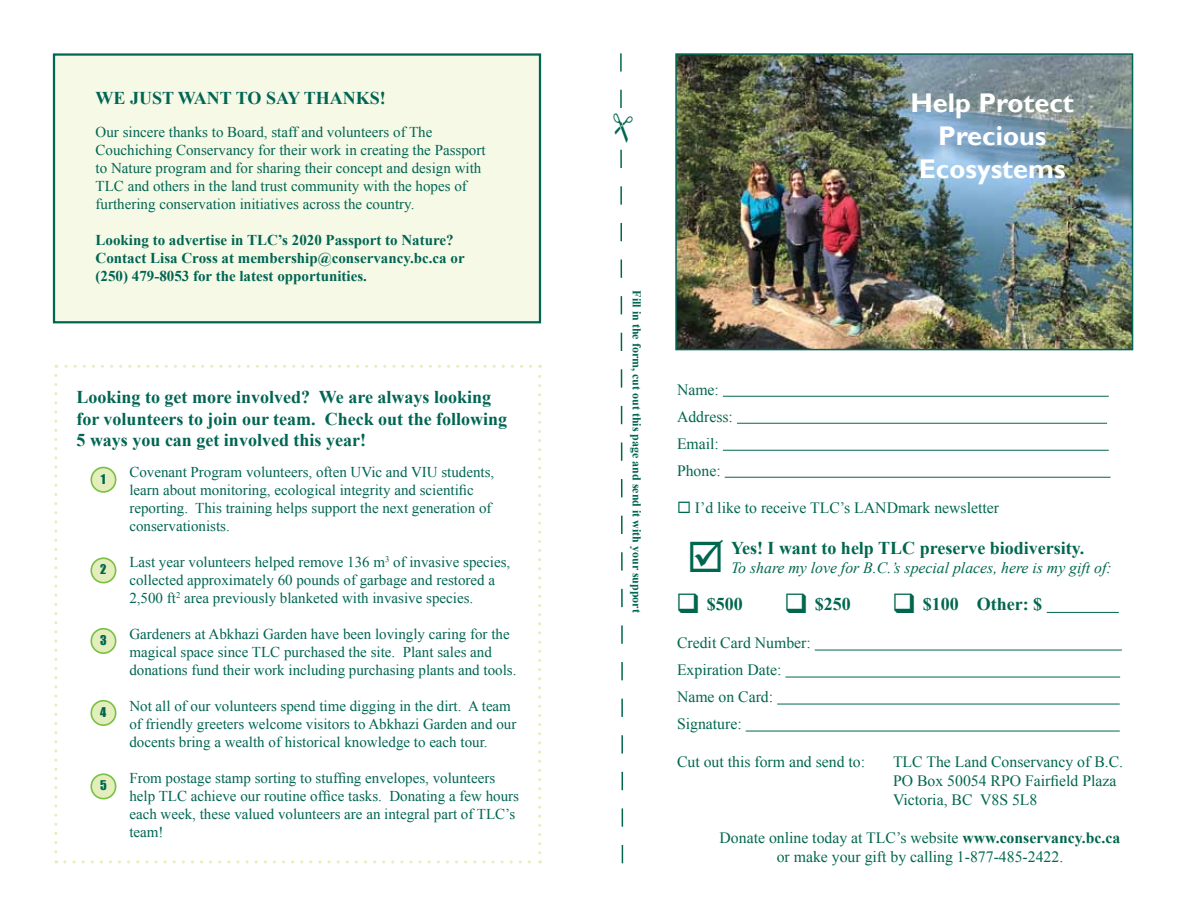
<style>
.page{position:relative;width:1188px;height:918px;background:#fff}
.page>*{position:absolute;margin:0;border:0;box-sizing:border-box;transform-origin:0 0}
.t1{font:700 27px/33px "Gill Sans";color:#fff;text-align:center}
.t2{font:700 18px/21.6px "Times New Roman";color:#006553}
.t3{font:700 18px "Times New Roman";color:#00674e}
.t4{font:15.75px/27px "Times New Roman";color:#00674e}
.t5{font:italic 15.75px "Times New Roman";color:#00674e}
.t6{font:15px/18px "Times New Roman";color:#006553}
.t7{font:700 15px/18px "Times New Roman";color:#006553}
.t8{font:12.3px "Impact";color:#00674e}
.t9{font:700 12px "Times New Roman";color:#006553}
.s1{font-weight:700}
</style>
<div class="page">
<svg style="left:54px;top:375px;width:3px;height:488px"></svg>
<svg style="left:65px;top:860px;width:476px;height:3px"></svg>
<svg style="left:538px;top:365px;width:3px;height:488px"></svg>
<svg style="left:56px;top:365px;width:475px;height:3px"></svg>
<div style="left:53px;top:53px;width:488px;height:270px;background:#f6f9e6;border:2px solid #006553"></div>
<div style="left:91px;top:467px;width:25px;height:25px;background:#e4eebd;border-radius:50%"></div>
<div style="left:90px;top:467px;width:26px;height:26px;border:2px solid #7ac144;border-radius:50%"></div>
<div style="left:91px;top:558px;width:25px;height:25px;background:#e4eebd;border-radius:50%"></div>
<div style="left:90px;top:557px;width:26px;height:26px;border:2px solid #7ac144;border-radius:50%"></div>
<div style="left:91px;top:629px;width:25px;height:24px;background:#e4eebd;border-radius:50%"></div>
<div style="left:90px;top:628px;width:26px;height:26px;border:2px solid #7ac144;border-radius:50%"></div>
<div style="left:91px;top:701px;width:25px;height:24px;background:#e4eebd;border-radius:50%"></div>
<div style="left:90px;top:700px;width:26px;height:26px;border:2px solid #7ac144;border-radius:50%"></div>
<div style="left:91px;top:774px;width:25px;height:25px;background:#e4eebd;border-radius:50%"></div>
<div style="left:90px;top:773px;width:26px;height:26px;border:2px solid #7ac144;border-radius:50%"></div>
<hr style="left:723px;top:396px;width:386px;height:1px;background:#00674e">
<hr style="left:737px;top:423px;width:370px;height:1px;background:#00674e">
<hr style="left:723px;top:450px;width:386px;height:1px;background:#00674e">
<hr style="left:725px;top:477px;width:386px;height:1px;background:#00674e">
<hr style="left:815px;top:650px;width:307px;height:1px;background:#00674e">
<hr style="left:785px;top:677px;width:335px;height:1px;background:#00674e">
<hr style="left:777px;top:704px;width:343px;height:1px;background:#00674e">
<hr style="left:746px;top:731px;width:374px;height:1px;background:#00674e">
<hr style="left:1047px;top:612px;width:72px;height:1px;background:#00674e">
<img style="left:678px;top:56px;width:452px;height:291px">
<div style="left:675px;top:53px;width:458px;height:297px;border:2px solid #006553"></div>
<svg style="left:620px;top:53px;width:4px;height:811px"></svg>
<p class="t2" style="left:96px;top:87px;width:292px">WE JUST WANT TO SAY THANKS!</p>
<p class="t6" style="left:96px;top:123px;width:391px">Our sincere thanks to Board, staff and volunteers of The Couchiching Conservancy for their work in creating the Passport to Nature program and for sharing their concept and design with TLC and others in the land trust community with the hopes of furthering conservation initiatives across the country.</p>
<p class="t7" style="left:96px;top:230px;width:371px">Looking to advertise in TLC’s 2020 Passport to Nature?<br>Contact Lisa Cross at membership@conservancy.bc.ca or (250) 479-8053 for the latest opportunities.</p>
<p class="t2" style="left:76px;top:386px;width:432px">Looking to get more involved? We are always looking for volunteers to join our team. Check out the following<br>5 ways you can get involved this year!</p>
<p class="t8" style="left:101px;top:469px;width:6px">1</p>
<p class="t6" style="left:129px;top:463px;width:366px">Covenant Program volunteers, often UVic and VIU students, learn about monitoring, ecological integrity and scientific reporting. This training helps support the next generation of conservationists.</p>
<p class="t6" style="left:129px;top:553px;width:382px">Last year volunteers helped remove 136 m<sup>3</sup> of invasive species, collected approximately 60 pounds of garbage and restored a<br>2,500 ft<sup>2</sup> area previously blanketed with invasive species.</p>
<p class="t6" style="left:129px;top:625px;width:389px">Gardeners at Abkhazi Garden have been lovingly caring for the magical space since TLC purchased the site. Plant sales and donations fund their work including purchasing plants and tools.</p>
<p class="t6" style="left:129px;top:697px;width:388px">Not all of our volunteers spend time digging in the dirt. A team of friendly greeters welcome visitors to Abkhazi Garden and our docents bring a wealth of historical knowledge to each tour.</p>
<p class="t6" style="left:129px;top:769px;width:391px">From postage stamp sorting to stuffing envelopes, volunteers help TLC achieve our routine office tasks. Donating a few hours each week, these valued volunteers are an integral part of TLC’s team!</p>
<p class="t8" style="left:100px;top:560px;width:8px">2</p>
<p class="t8" style="left:100px;top:630px;width:8px">3</p>
<p class="t8" style="left:100px;top:702px;width:8px">4</p>
<p class="t8" style="left:100px;top:776px;width:8px">5</p>
<h1 class="t1" style="left:910px;top:87px;width:165px">Help Protect<br>Precious<br>Ecosystems</h1>
<p class="t9" style="left:645px;top:290px;width:324px;rotate:90deg">Fill in the form, cut out this page and send it with your support</p>
<p class="t4" style="left:677px;top:376px;width:57px">Name:<br>Address:<br>Email:<br>Phone:</p>
<p class="t4" style="left:677px;top:494px;width:324px">◻ I’d like to receive TLC’s LANDmark newsletter</p>
<p class="t3" style="left:731px;top:535px;width:355px">Yes! I want to help TLC preserve biodiversity.</p>
<p class="t5" style="left:731px;top:557px;width:382px">To share my love for B.C.’s special places, here is my gift of:</p>
<p class="t3" style="left:676px;top:592px;width:68px">❑ $500</p>
<p class="t3" style="left:784px;top:592px;width:68px">❑ $250</p>
<p class="t3" style="left:892px;top:592px;width:152px">❑ $100 Other: $</p>
<p class="t4" style="left:677px;top:629px;width:135px">Credit Card Number:<br>Expiration Date:<br>Name on Card:<br>Signature:</p>
<p class="t4" style="left:677px;top:748px;width:190px">Cut out this form and send to:</p>
<p class="t4" style="left:893px;top:752px;width:232px;line-height:18.9px">TLC The Land Conservancy of B.C.<br>PO Box 50054 RPO Fairfield Plaza<br>Victoria, BC V8S 5L8</p>
<p class="t4" style="left:720px;top:828px;width:402px;line-height:18.9px;text-align:center">Donate online today at TLC’s website <span class="s1">www.conservancy.bc.ca </span>or make your gift by calling 1-877-485-2422.</p>
</div>
